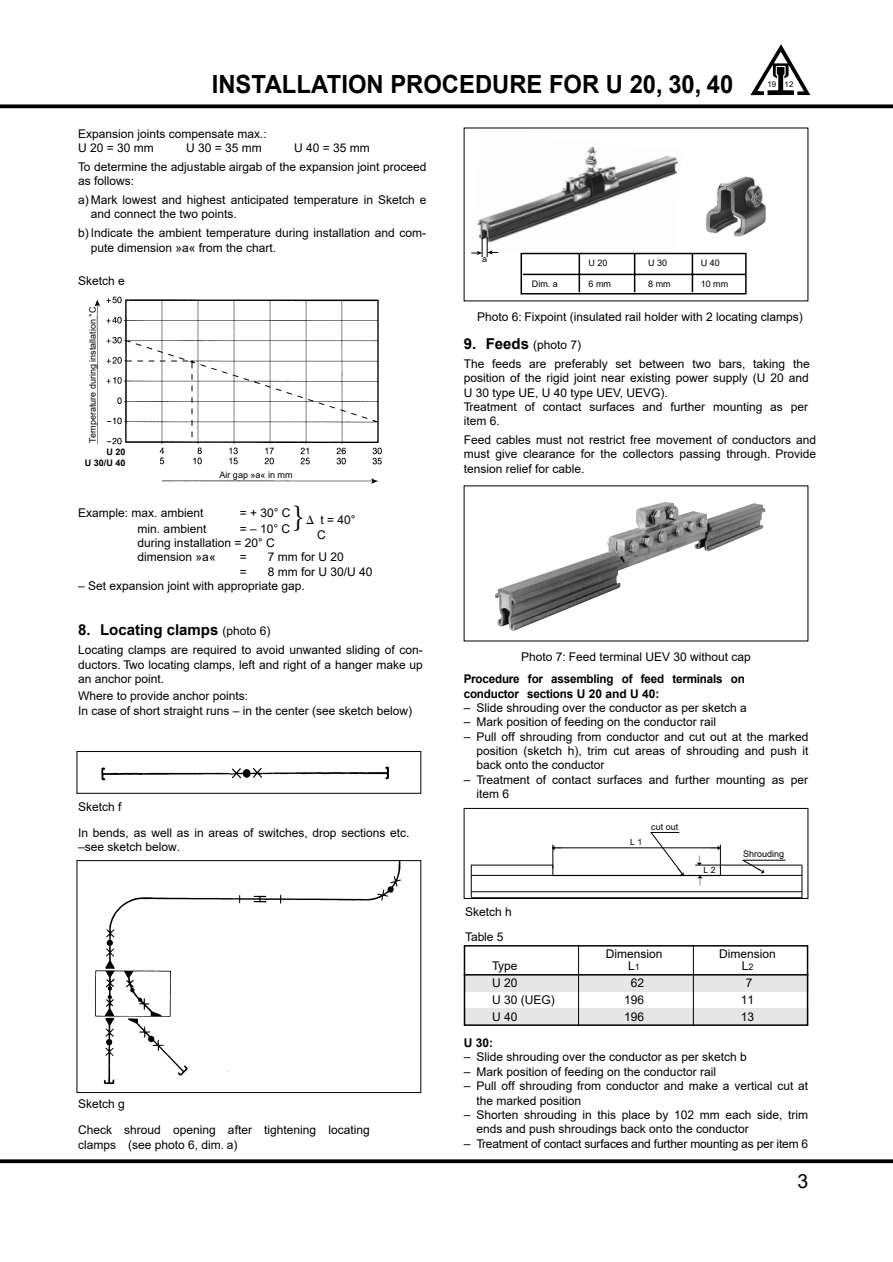
<style>
.page{position:relative;width:893px;height:1262px;background:#fff}
.page>*{position:absolute;margin:0;border:0;box-sizing:border-box;transform-origin:0 0}
.t1{font:27px "Mathematical Pi Three";color:#000}
.t2{font:700 25.05px "Arial";color:#000;scale:.95 1}
.t3{font:19.5px "Arial";color:#000}
.t4{font:700 15px "Arial";color:#000}
.t5{font:12px/14.4px "Arial";color:#000}
.t6{font:700 12px/15px "Arial";letter-spacing:-.015em;color:#000}
.t7{font:9px "Arial";color:#000}
.t8{font:700 9px/10.8px "Arial";color:#000;text-align:right}
.t9{font:8.7px "Arial";color:#000}
.t10{font:7.95px "Arial";color:#000}
.s1{color:#fff}
.s2{font-family:"Mathematical Pi One"}
.s3{font-weight:400;font-size:12px}
.s4{font-weight:700;font-size:15px}
.s5{font-family:"Helvetica"}
.s6{font-size:9px}
</style>
<div class="page">
<div style="left:463px;top:808px;width:345px;height:90px;border:1px solid #000"></div>
<div style="left:463px;top:974px;width:345px;height:17px;background:#e6e6e6"></div>
<div style="left:463px;top:1008px;width:345px;height:17px;background:#e6e6e6"></div>
<svg style="left:0;top:104px;width:892px;height:4px;background:#1d1d1d"></svg>
<svg style="left:0;top:1159px;width:892px;height:4px;background:#181818"></svg>
<svg style="left:750px;top:44px;width:60px;height:51px"></svg>
<div style="left:463px;top:945px;width:345px;height:80px;border:2px solid #000"></div>
<hr style="left:464px;top:974px;width:344px;height:1px;background:#000">
<hr style="left:578px;top:945px;width:1px;height:80px;background:#000">
<hr style="left:693px;top:945px;width:1px;height:80px;background:#000">
<img style="left:101px;top:766px;width:287px;height:15px">
<div style="left:77px;top:751px;width:344px;height:42px;border:1px solid #000"></div>
<img style="left:95px;top:862px;width:306px;height:223px">
<div style="left:77px;top:860px;width:344px;height:233px;border:1px solid #000"></div>
<img style="left:477px;top:146px;width:202px;height:107px">
<img style="left:705px;top:176px;width:61px;height:61px">
<svg style="left:519px;top:252px;width:228px;height:43px"></svg>
<div style="left:530px;top:279px;width:36px;height:13px;background:#fff"></div>
<div style="left:587px;top:279px;width:36px;height:13px;background:#fff"></div>
<div style="left:646px;top:279px;width:37px;height:13px;background:#fff"></div>
<div style="left:699px;top:279px;width:36px;height:13px;background:#fff"></div>
<div style="left:587px;top:257px;width:36px;height:14px;background:#fff"></div>
<div style="left:646px;top:257px;width:37px;height:14px;background:#fff"></div>
<div style="left:699px;top:257px;width:36px;height:14px;background:#fff"></div>
<img style="left:494px;top:502px;width:271px;height:129px">
<hr style="left:471px;top:897px;width:331px;height:1px;background:#000">
<hr style="left:471px;top:891px;width:331px;height:1px;background:#000">
<hr style="left:471px;top:875px;width:331px;height:1px;background:#000">
<hr style="left:471px;top:864px;width:82px;height:1px;background:#000">
<hr style="left:553px;top:847px;width:167px;height:1px;background:#000">
<hr style="left:695px;top:864px;width:107px;height:1px;background:#000">
<hr style="left:471px;top:864px;width:1px;height:33px;background:#000">
<hr style="left:801px;top:865px;width:1px;height:32px;background:#000">
<svg style="left:471px;top:237px;width:27px;height:20px"></svg>
<img style="left:94px;top:296px;width:288px;height:188px">
<div style="left:77px;top:446px;width:55px;height:37px;background:#fff"></div>
<div style="left:87px;top:342px;width:10px;height:102px;background:#fff"></div>
<div style="left:218px;top:470px;width:80px;height:10px;background:#fff"></div>
<svg style="left:552px;top:844px;width:10px;height:31px"></svg>
<svg style="left:650px;top:831px;width:135px;height:46px"></svg>
<h2 class="t2" style="left:212px;top:67px;width:550px">INSTALLATION PROCEDURE FOR U 20, 30, 40</h2>
<p class="t5" style="left:78px;top:126px;width:190px">Expansion joints compensate max.:<br>U 20 = 30 mm</p>
<p class="t5" style="left:78px;top:139px;width:350px;line-height:18.6px;text-indent:216px">U 40 = 35 mm<br>To determine the adjustable airgab of the expansion joint proceed</p>
<p class="t5" style="left:78px;top:172px;width:350px;line-height:18.6px">as follows:<br>a) Mark lowest and highest anticipated temperature in Sketch e</p>
<p class="t5" style="left:78px;top:205px;width:349px;line-height:18.6px;text-indent:13px">and connect the two points.<br>b) Indicate the ambient temperature during installation and com-</p>
<p class="t5" style="left:91px;top:240px;width:187px">pute dimension »a« from the chart.</p>
<p class="t5" style="left:78px;top:274px;width:48px">Sketch e</p>
<p class="t5" style="left:186px;top:141px;width:77px">U 30 = 35 mm</p>
<p class="t7" style="left:482px;top:252px;width:7px">a</p>
<p class="t7" style="left:588px;top:256px;width:21px">U 20</p>
<p class="t7" style="left:648px;top:256px;width:20px">U 30</p>
<p class="t7" style="left:700px;top:256px;width:21px">U 40</p>
<p class="t7" style="left:532px;top:277px;width:28px">Dim. a</p>
<p class="t7" style="left:588px;top:277px;width:24px">6 mm</p>
<p class="t7" style="left:648px;top:277px;width:24px">8 mm</p>
<p class="t7" style="left:700px;top:277px;width:29px">10 mm</p>
<p class="t10" style="left:767px;top:79px;width:27px">19 12</p>
<p class="t7" style="left:86px;top:443px;width:138px;rotate:-90deg">Temperature during installation °C</p>
<p class="t8" style="left:85px;top:446px;width:47px">U 20<span class="s1">a<br></span>U 30/U 40<span class="s1">a</span></p>
<p class="t7" style="left:219px;top:468px;width:75px">Air gap »a« in mm</p>
<h1 class="t1" style="left:294px;top:500px;width:10px">-</h1>
<p class="t5" style="left:78px;top:505px;width:127px">Example: max. ambient</p>
<p class="t5" style="left:240px;top:505px;width:52px">= + 30° C</p>
<p class="t5" style="left:138px;top:522px;width:70px">min. ambient</p>
<p class="t5" style="left:240px;top:522px;width:52px">= – 10° C</p>
<p class="t5" style="left:317px;top:512px;width:40px;text-indent:-11px"><span class="s2">-</span> t = 40°<br>C</p>
<p class="t5" style="left:138px;top:535px;width:139px">during installation = 20° C dimension »a«</p>
<p class="t5" style="left:240px;top:549px;width:9px">=</p>
<p class="t5" style="left:268px;top:549px;width:77px">7 mm for U 20</p>
<p class="t5" style="left:240px;top:564px;width:9px">=</p>
<p class="t5" style="left:268px;top:564px;width:106px">8 mm for U 30/U 40</p>
<p class="t5" style="left:78px;top:578px;width:228px">– Set expansion joint with appropriate gap.</p>
<p class="t4" style="left:78px;top:619px;width:194px">8. Locating clamps <span class="s3">(photo 6)</span></p>
<p class="t5" style="left:78px;top:642px;width:346px;text-align:justify">Locating clamps are required to avoid unwanted sliding of con&shy;ductors. Two locating clamps, left and right of a hanger make up an anchor point.</p>
<p class="t5" style="left:78px;top:688px;width:336px">Where to provide anchor points:<br>In case of short straight runs – in the center (see sketch below)</p>
<p class="t5" style="left:78px;top:794px;width:333px;line-height:25.5px">Sketch f<br>In bends, as well as in areas of switches, drop sections etc.</p>
<p class="t5" style="left:78px;top:839px;width:104px">–see sketch below.</p>
<p class="t5" style="left:78px;top:1091px;width:293px;line-height:26px">Sketch g<br>Check shroud opening after tightening locating</p>
<p class="t5" style="left:78px;top:1137px;width:161px">clamps (see photo 6, dim. a)</p>
<p class="t5" style="left:477px;top:309px;width:327px">Photo 6: Fixpoint (insulated rail holder with 2 locating clamps)</p>
<p class="t5" style="left:463px;top:335px;width:347px;line-height:18.8px"><span class="s4">9. Feeds</span> (photo 7)<br>The feeds are preferably set between two bars, taking the</p>
<p class="t5" style="left:463px;top:370px;width:346px">position of the rigid joint near existing power supply (U 20 and U 30 type UE, U 40 type UEV, UEVG).<br>Treatment of contact surfaces and further mounting as per item 6.</p>
<p class="t5" style="left:463px;top:432px;width:354px;text-align:justify">Feed cables must not restrict free movement of conductors and must give clearance for the collectors passing through. Provide tension relief for cable.</p>
<p class="t5" style="left:521px;top:649px;width:231px">Photo 7: Feed terminal UEV 30 without cap</p>
<p class="t6" style="left:463px;top:671px;width:282px">Procedure for assembling of feed terminals on conductor sections U 20 and U 40:</p>
<p class="t5" style="left:463px;top:700px;width:284px"><span class="s5">–</span> Slide shrouding over the conductor as per sketch a</p>
<p class="t5" style="left:463px;top:714px;width:254px"><span class="s5">–</span> Mark position of feeding on the conductor rail</p>
<p class="t5" style="left:476px;top:729px;width:333px;text-align:justify;text-indent:-13px"><span class="s5">–</span> Pull off shrouding from conductor and cut out at the marked position (sketch h), trim cut areas of shrouding and push it back onto the conductor</p>
<p class="t5" style="left:476px;top:772px;width:333px;text-indent:-13px"><span class="s5">–</span> Treatment of contact surfaces and further mounting as per item 6</p>
<p class="t5" style="left:465px;top:898px;width:48px;line-height:25.5px">Sketch h<br>Table 5</p>
<p class="t9" style="left:630px;top:836px;width:14px">L 1</p>
<p class="t7" style="left:651px;top:820px;width:29px">cut out</p>
<p class="t9" style="left:703px;top:864px;width:14px">L 2</p>
<p class="t7" style="left:743px;top:848px;width:43px">Shrouding</p>
<p class="t5" style="left:605px;top:947px;width:58px">Dimension</p>
<p class="t5" style="left:719px;top:947px;width:58px">Dimension</p>
<p class="t5" style="left:492px;top:959px;width:27px">Type</p>
<p class="t5" style="left:628px;top:959px;width:13px">L<span class="s6">1</span></p>
<p class="t5" style="left:741px;top:959px;width:13px">L<span class="s6">2</span></p>
<p class="t5" style="left:492px;top:975px;width:27px">U 20</p>
<p class="t5" style="left:630px;top:975px;width:15px">62</p>
<p class="t5" style="left:745px;top:975px;width:8px">7</p>
<p class="t5" style="left:492px;top:992px;width:64px">U 30 (UEG)</p>
<p class="t5" style="left:624px;top:992px;width:22px">196</p>
<p class="t5" style="left:740px;top:992px;width:15px">11</p>
<p class="t5" style="left:492px;top:1009px;width:27px">U 40</p>
<p class="t5" style="left:624px;top:1009px;width:22px">196</p>
<p class="t5" style="left:740px;top:1009px;width:15px">13</p>
<p class="t6" style="left:463px;top:1035px;width:31px">U 30:</p>
<p class="t5" style="left:463px;top:1049px;width:284px"><span class="s5">–</span> Slide shrouding over the conductor as per sketch b</p>
<p class="t5" style="left:463px;top:1064px;width:254px"><span class="s5">–</span> Mark position of feeding on the conductor rail</p>
<p class="t5" style="left:476px;top:1078px;width:333px;text-indent:-13px"><span class="s5">–</span> Pull off shrouding from conductor and make a vertical cut at the marked position</p>
<p class="t5" style="left:476px;top:1107px;width:333px;text-indent:-13px"><span class="s5">–</span> Shorten shrouding in this place by 102 mm each side, trim ends and push shroudings back onto the conductor</p>
<p class="t5" style="left:463px;top:1136px;width:346px"><span class="s5">–</span> Treatment of contact surfaces and further mounting as per item 6</p>
<h3 class="t3" style="left:797px;top:1168px;width:12px">3</h3>
</div>
